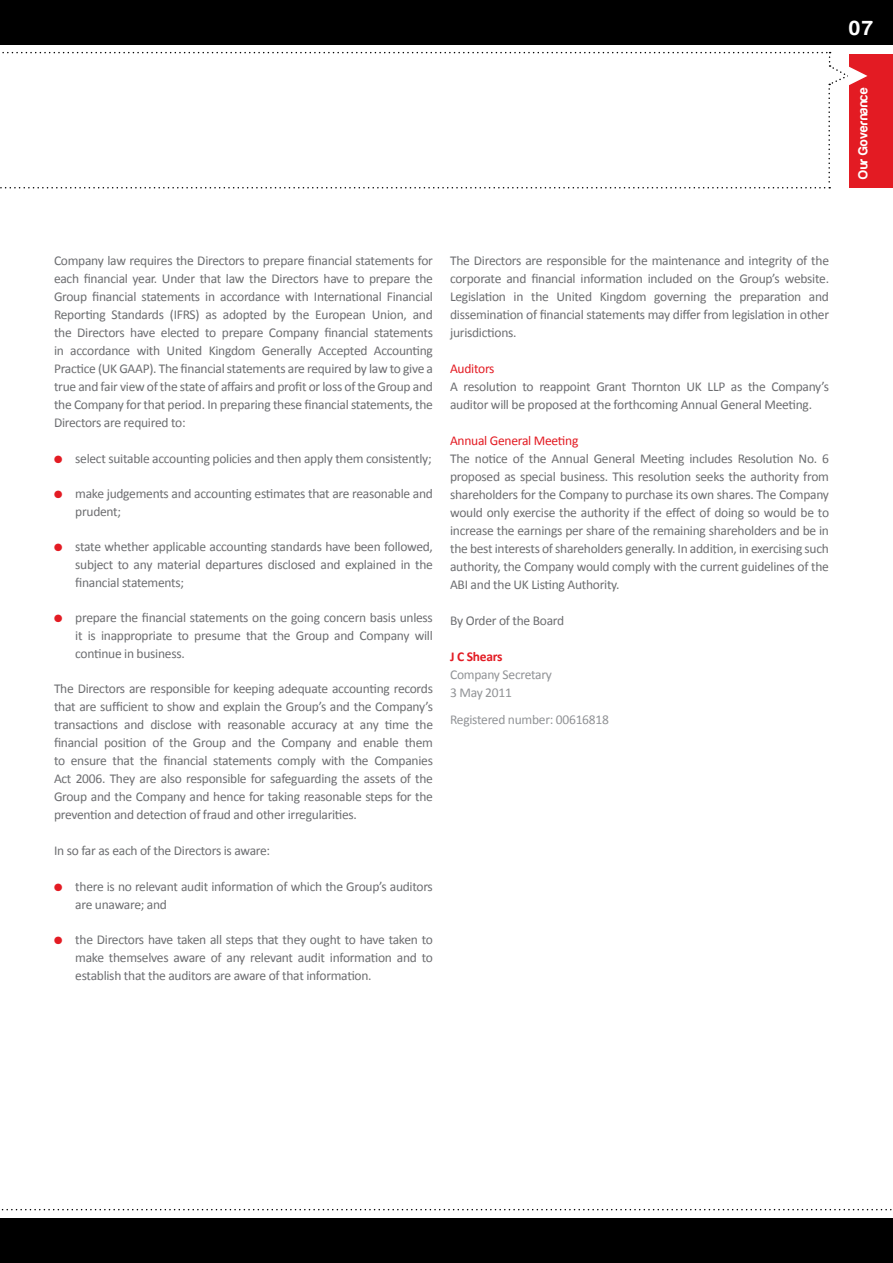
<style>
.page{position:relative;width:893px;height:1263px;background:#fff}
.page>*{position:absolute;margin:0;border:0;box-sizing:border-box;transform-origin:0 0}
.t1{font:21px "Harabara";color:#fff}
.t2{font:13.5px/18px "Calibri";letter-spacing:-.02em;color:#6d6e71;text-align:justify}
.t3{font:13.5px/18px "Calibri";letter-spacing:-.02em;color:#919396}
.t4{font:13.5px "Calibri";letter-spacing:-.02em;color:#e31b23}
.t5{font:13.5px "Harabara";letter-spacing:.01em;color:#fff}
.t6{font:700 13.5px "Calibri";letter-spacing:-.02em;color:#e31b23}
.s1{color:#000}
.s2{color:#e31b23}
</style>
<div class="page">
<div style="left:0;top:0;width:893px;height:45px;background:#000"></div>
<svg style="left:1px;top:1209px;width:891px;height:1px"></svg>
<div style="left:0;top:1218px;width:893px;height:45px;background:#000"></div>
<div style="left:849px;top:54px;width:44px;height:133px;background:#e31b23"></div>
<svg style="left:0;top:52px;width:867px;height:136px"></svg>
<h1 class="t1" style="left:849px;top:17px;width:26px">07<span class="s1">01</span></h1>
<p class="t5" style="left:856px;top:179px;width:93px;rotate:-90deg">Our Governance</p>
<p class="t2" style="left:54px;top:251px;width:380px">Company law requires the Directors to prepare financial statements for each financial year. Under that law the Directors have to prepare the Group financial statements in accordance with International Financial Reporting Standards (IFRS) as adopted by the European Union, and the Directors have elected to prepare Company financial statements in accordance with United Kingdom Generally Accepted Accounting Practice (UK GAAP). The financial statements are required by law to give a true and fair view of the state of affairs and profit or loss of the Group and the Company for that period. In preparing these financial statements, the Directors are required to:</p>
<p class="t2" style="left:54px;top:449px;width:379px"><span class="s2">●</span> select suitable accounting policies and then apply them consistently;</p>
<p class="t2" style="left:75px;top:484px;width:359px;text-indent:-21px"><span class="s2">●</span> make judgements and accounting estimates that are reasonable and prudent;</p>
<p class="t2" style="left:75px;top:537px;width:359px;text-indent:-21px"><span class="s2">●</span> state whether applicable accounting standards have been followed, subject to any material departures disclosed and explained in the financial statements;</p>
<p class="t2" style="left:75px;top:608px;width:359px;text-indent:-21px"><span class="s2">●</span> prepare the financial statements on the going concern basis unless it is inappropriate to presume that the Group and Company will continue in business.</p>
<p class="t2" style="left:54px;top:679px;width:381px">The Directors are responsible for keeping adequate accounting records that are sufficient to show and explain the Group’s and the Company’s transactions and disclose with reasonable accuracy at any time the financial position of the Group and the Company and enable them to ensure that the financial statements comply with the Companies Act 2006. They are also responsible for safeguarding the assets of the Group and the Company and hence for taking reasonable steps for the prevention and detection of fraud and other irregularities.</p>
<p class="t2" style="left:54px;top:841px;width:218px">In so far as each of the Directors is aware:</p>
<p class="t2" style="left:75px;top:877px;width:359px;text-indent:-21px"><span class="s2">●</span> there is no relevant audit information of which the Group’s auditors are unaware; and</p>
<p class="t2" style="left:75px;top:930px;width:359px;text-indent:-21px"><span class="s2">●</span> the Directors have taken all steps that they ought to have taken to make themselves aware of any relevant audit information and to establish that the auditors are aware of that information.</p>
<p class="t2" style="left:450px;top:251px;width:380px">The Directors are responsible for the maintenance and integrity of the corporate and financial information included on the Group’s website.<br>Legislation in the United Kingdom governing the preparation and dissemination of financial statements may differ from legislation in other jurisdictions.</p>
<p class="t4" style="left:450px;top:360px;width:46px">Auditors</p>
<p class="t2" style="left:450px;top:377px;width:380px">A resolution to reappoint Grant Thornton UK LLP as the Company’s auditor will be proposed at the forthcoming Annual General Meeting.</p>
<p class="t4" style="left:450px;top:432px;width:130px">Annual General Meeting</p>
<p class="t2" style="left:450px;top:449px;width:381px">The notice of the Annual General Meeting includes Resolution No. 6 proposed as special business. This resolution seeks the authority from shareholders for the Company to purchase its own shares. The Company would only exercise the authority if the effect of doing so would be to increase the earnings per share of the remaining shareholders and be in the best interests of shareholders generally. In addition, in exercising such authority, the Company would comply with the current guidelines of the ABI and the UK Listing Authority.</p>
<p class="t2" style="left:450px;top:611px;width:116px">By Order of the Board</p>
<p class="t6" style="left:450px;top:648px;width:54px">J C Shears</p>
<p class="t3" style="left:450px;top:665px;width:103px">Company Secretary<br>3 May 2011</p>
<p class="t3" style="left:450px;top:710px;width:160px">Registered number: 00616818</p>
</div>
